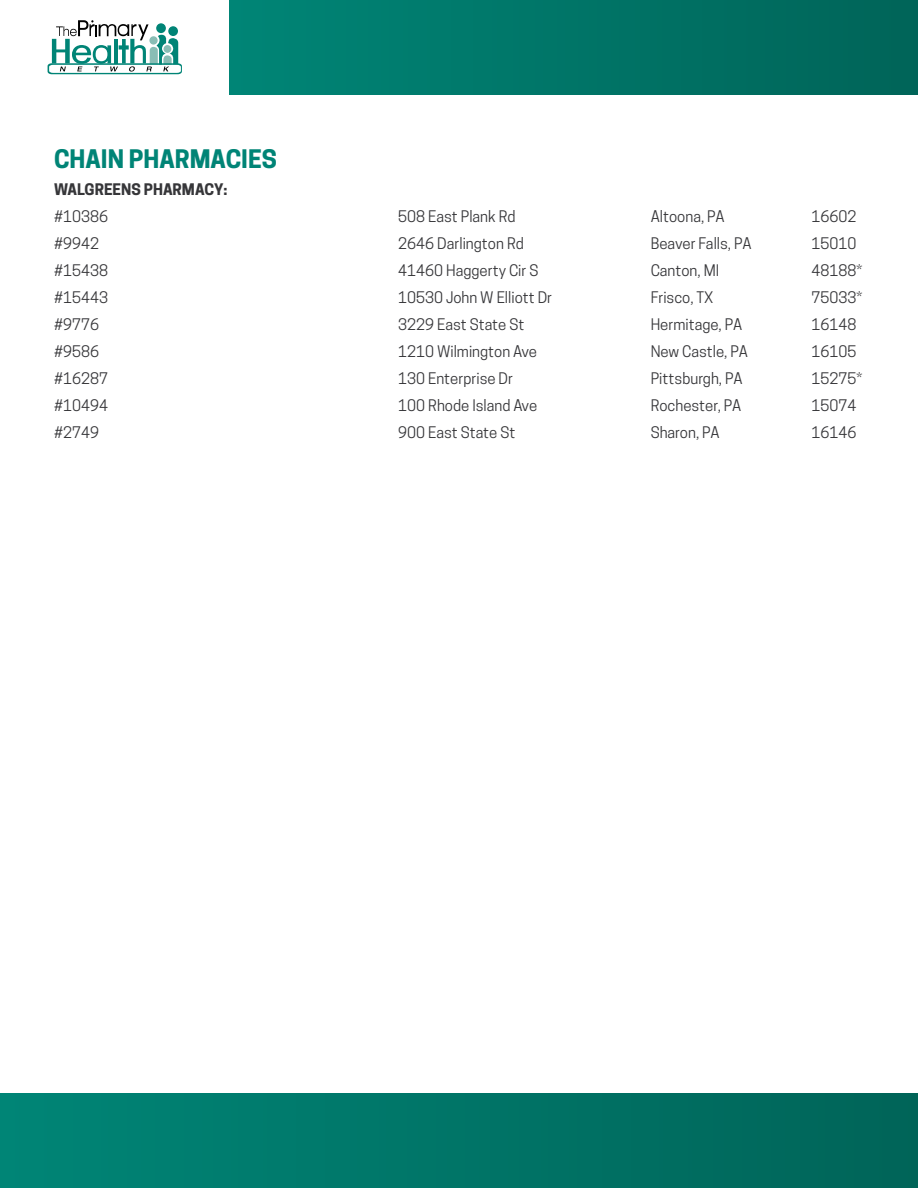
<style>
.page{position:relative;width:918px;height:1188px;background:#fff}
.page>*{position:absolute;margin:0;border:0;box-sizing:border-box;transform-origin:0 0}
.t1{font:700 24px "Cooper Hewitt";color:#008476}
.t2{font:15px "Cooper Hewitt";color:#363639}
.t3{font:700 15px "Cooper Hewitt";color:#363639}
</style>
<div class="page">
<div style="left:0;top:1094px;width:918px;height:94px;background:linear-gradient(to right,#008576,#006458)"></div>
<svg style="left:48px;top:20px;width:134px;height:54px"></svg>
<div style="left:230px;top:0;width:688px;height:94px;background:linear-gradient(to right,#008576,#006458)"></div>
<h1 class="t1" style="left:54px;top:144px;width:224px">CHAIN PHARMACIES</h1>
<p class="t3" style="left:54px;top:180px;width:175px">WALGREENS PHARMACY:</p>
<p class="t2" style="left:54px;top:207px;width:55px">#10386</p>
<p class="t2" style="left:398px;top:207px;width:119px">508 East Plank Rd</p>
<p class="t2" style="left:651px;top:207px;width:75px">Altoona, PA</p>
<p class="t2" style="left:811px;top:207px;width:46px">16602</p>
<p class="t2" style="left:54px;top:234px;width:46px">#9942</p>
<p class="t2" style="left:398px;top:234px;width:127px">2646 Darlington Rd</p>
<p class="t2" style="left:651px;top:234px;width:102px">Beaver Falls, PA</p>
<p class="t2" style="left:811px;top:234px;width:46px">15010</p>
<p class="t2" style="left:54px;top:261px;width:55px">#15438</p>
<p class="t2" style="left:398px;top:261px;width:142px">41460 Haggerty Cir S</p>
<p class="t2" style="left:651px;top:261px;width:70px">Canton, MI</p>
<p class="t2" style="left:811px;top:261px;width:52px">48188*</p>
<p class="t2" style="left:54px;top:288px;width:55px">#15443</p>
<p class="t2" style="left:398px;top:288px;width:156px">10530 John W Elliott Dr</p>
<p class="t2" style="left:651px;top:288px;width:64px">Frisco, TX</p>
<p class="t2" style="left:811px;top:288px;width:52px">75033*</p>
<p class="t2" style="left:54px;top:315px;width:46px">#9776</p>
<p class="t2" style="left:398px;top:315px;width:128px">3229 East State St</p>
<p class="t2" style="left:651px;top:315px;width:93px">Hermitage, PA</p>
<p class="t2" style="left:811px;top:315px;width:46px">16148</p>
<p class="t2" style="left:54px;top:342px;width:46px">#9586</p>
<p class="t2" style="left:398px;top:342px;width:140px">1210 Wilmington Ave</p>
<p class="t2" style="left:651px;top:342px;width:99px">New Castle, PA</p>
<p class="t2" style="left:811px;top:342px;width:46px">16105</p>
<p class="t2" style="left:54px;top:369px;width:55px">#16287</p>
<p class="t2" style="left:398px;top:369px;width:116px">130 Enterprise Dr</p>
<p class="t2" style="left:651px;top:369px;width:93px">Pittsburgh, PA</p>
<p class="t2" style="left:811px;top:369px;width:52px">15275*</p>
<p class="t2" style="left:54px;top:396px;width:55px">#10494</p>
<p class="t2" style="left:398px;top:396px;width:140px">100 Rhode Island Ave</p>
<p class="t2" style="left:651px;top:396px;width:92px">Rochester, PA</p>
<p class="t2" style="left:811px;top:396px;width:46px">15074</p>
<p class="t2" style="left:54px;top:423px;width:46px">#2749</p>
<p class="t2" style="left:398px;top:423px;width:119px">900 East State St</p>
<p class="t2" style="left:651px;top:423px;width:70px">Sharon, PA</p>
<p class="t2" style="left:811px;top:423px;width:46px">16146</p>
</div>
